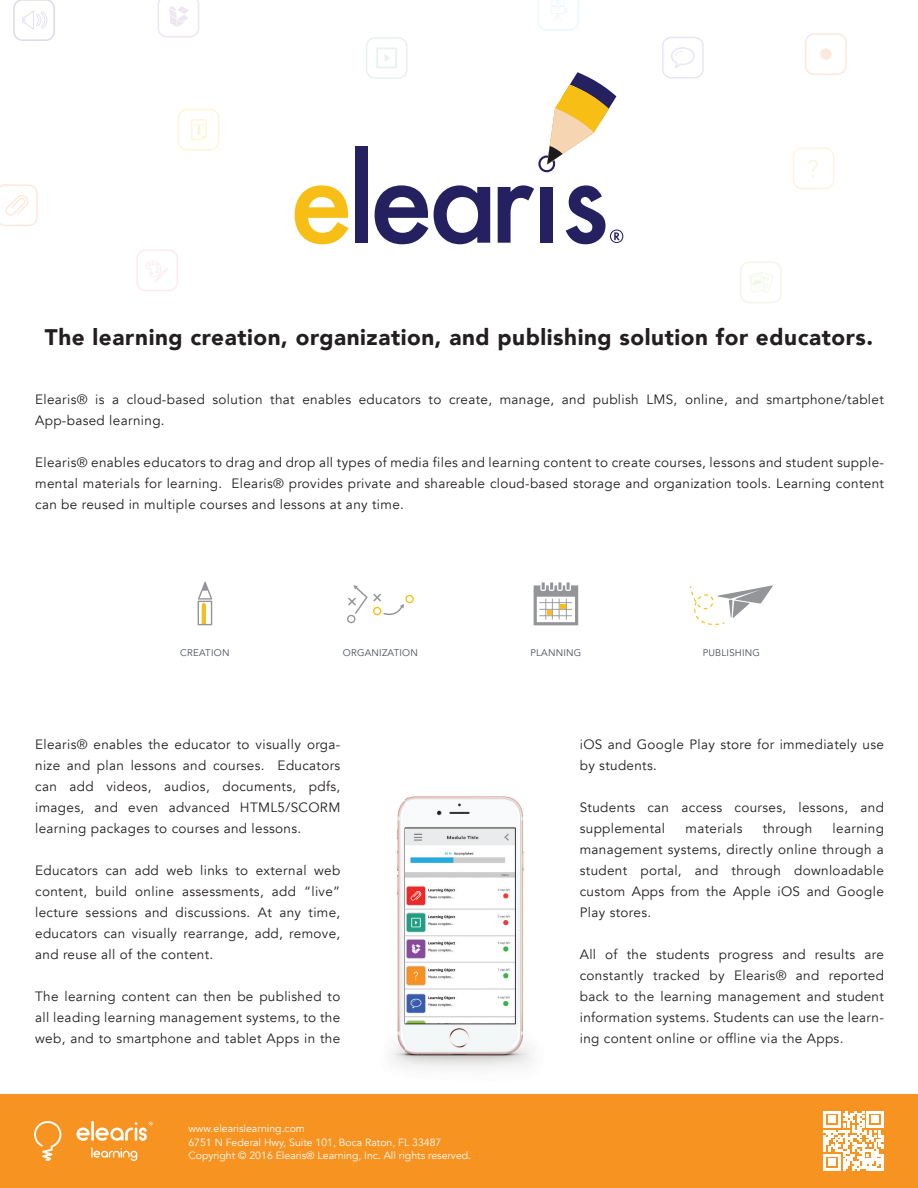
<style>
.page{position:relative;width:918px;height:1188px;background:#fff}
.page>*{position:absolute;margin:0;border:0;box-sizing:border-box;transform-origin:0 0}
.t1{font:900 22.5px "Avenir";letter-spacing:.025em;color:#231f20}
.t2{font:13.5px/21px "Avenir";letter-spacing:.025em;color:#231f20;text-align:justify}
.t3{font:10.5px/13.5px "Avenir";color:#fff}
.t4{font:9.6px "Avenir";letter-spacing:.025em;color:#474f59}
</style>
<div class="page">
<img style="left:391px;top:796px;width:141px;height:274px">
<div style="left:0;top:1094px;width:918px;height:94px;background:#f79321"></div>
<svg style="left:347px;top:585px;width:67px;height:38px"></svg>
<svg style="left:534px;top:582px;width:44px;height:43px"></svg>
<svg style="left:198px;top:582px;width:14px;height:43px"></svg>
<svg style="left:690px;top:585px;width:83px;height:40px"></svg>
<svg style="left:178px;top:109px;width:41px;height:42px"></svg>
<svg style="left:740px;top:262px;width:42px;height:41px"></svg>
<svg style="left:662px;top:37px;width:42px;height:41px"></svg>
<svg style="left:805px;top:33px;width:42px;height:42px"></svg>
<div style="left:820px;top:48px;width:12px;height:12px;background:#fde8de;border-radius:50%"></div>
<svg style="left:366px;top:37px;width:42px;height:42px"></svg>
<svg style="left:136px;top:250px;width:42px;height:41px"></svg>
<svg style="left:537px;top:0;width:42px;height:31px"></svg>
<svg style="left:13px;top:0;width:42px;height:41px"></svg>
<svg style="left:793px;top:147px;width:41px;height:42px"></svg>
<svg style="left:158px;top:0;width:41px;height:37px"></svg>
<svg style="left:0;top:184px;width:38px;height:42px"></svg>
<svg style="left:34px;top:1121px;width:27px;height:40px"></svg>
<svg style="left:76px;top:1128px;width:14px;height:13px"></svg>
<hr style="left:91px;top:1121px;width:3px;height:20px;background:#fff">
<svg style="left:91px;top:1147px;width:46px;height:14px"></svg>
<svg style="left:96px;top:1122px;width:57px;height:19px"></svg>
<svg style="left:824px;top:1111px;width:59px;height:60px"></svg>
<svg style="left:295px;top:185px;width:54px;height:59px"></svg>
<div style="left:355px;top:146px;width:13px;height:97px;background:#252161"></div>
<svg style="left:375px;top:185px;width:53px;height:59px"></svg>
<svg style="left:434px;top:185px;width:56px;height:59px"></svg>
<svg style="left:498px;top:185px;width:36px;height:58px"></svg>
<div style="left:540px;top:187px;width:13px;height:56px;background:#252161"></div>
<svg style="left:538px;top:72px;width:78px;height:100px"></svg>
<svg style="left:566px;top:185px;width:57px;height:59px"></svg>
<h1 class="t1" style="left:45px;top:317px;width:830px">The learning creation, organization, and publishing solution for educators.</h1>
<p class="t2" style="left:35px;top:389px;width:850px">Elearis® is a cloud-based solution that enables educators to create, manage, and publish LMS, online, and smartphone/tablet<br>App-based learning.</p>
<p class="t2" style="left:35px;top:452px;width:850px">Elearis® enables educators to drag and drop all types of media files and learning content to create courses, lessons and student supple&shy;mental materials for learning. Elearis® provides private and shareable cloud-based storage and organization tools. Learning content can be reused in multiple courses and lessons at any time.</p>
<p class="t4" style="left:180px;top:647px;width:51px">CREATION</p>
<p class="t4" style="left:343px;top:647px;width:77px">ORGANIZATION</p>
<p class="t4" style="left:530px;top:647px;width:52px">PLANNING</p>
<p class="t4" style="left:703px;top:647px;width:59px">PUBLISHING</p>
<p class="t2" style="left:35px;top:734px;width:307px">Elearis® enables the educator to visually orga&shy;nize and plan lessons and courses. Educators can add videos, audios, documents, pdfs, images, and even advanced HTML5/SCORM learning packages to courses and lessons.</p>
<p class="t2" style="left:35px;top:860px;width:307px">Educators can add web links to external web content, build online assessments, add “live” lecture sessions and discussions. At any time, educators can visually rearrange, add, remove, and reuse all of the content.</p>
<p class="t2" style="left:35px;top:986px;width:307px">The learning content can then be published to all leading learning management systems, to the web, and to smartphone and tablet Apps in the</p>
<p class="t3" style="left:188px;top:1122px;width:284px">www.elearislearning.com<br>6751 N Federal Hwy, Suite 101, Boca Raton, FL 33487<br>Copyright © 2016 Elearis® Learning, Inc. All rights reserved.</p>
<p class="t2" style="left:580px;top:734px;width:306px">iOS and Google Play store for immediately use by students.</p>
<p class="t2" style="left:580px;top:797px;width:306px">Students can access courses, lessons, and supplemental</p>
<p class="t2" style="left:580px;top:818px;width:306px;text-indent:253px">learning management systems, directly online through a student portal, and through downloadable custom Apps from the Apple iOS and Google Play stores.</p>
<p class="t2" style="left:580px;top:944px;width:306px">All of the students progress and results are constantly tracked by Elearis® and reported back to the learning management and student information systems. Students can use the learn&shy;ing content online or offline via the Apps.</p>
<p class="t2" style="left:686px;top:818px;width:58px">materials</p>
<p class="t2" style="left:763px;top:818px;width:51px">through</p>
</div>
